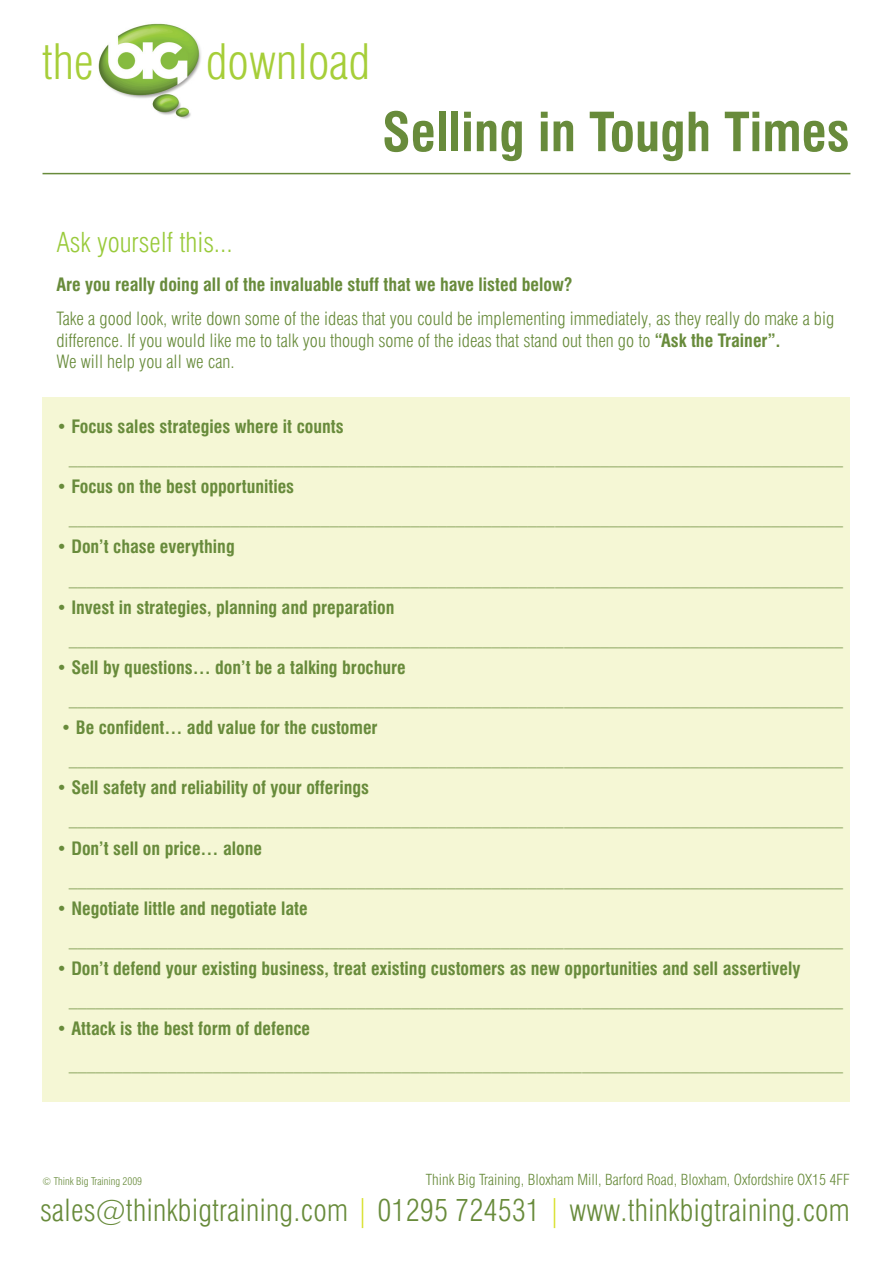
<style>
.page{position:relative;width:893px;height:1263px;background:#fff}
.page>*{position:absolute;margin:0;border:0;box-sizing:border-box;transform-origin:0 0}
.t1{font:700 condensed 52.5px "Swiss 721 BT";color:#688b3b}
.t2{font:300 condensed 48px "Swiss 721 BT";color:#a6ce39}
.t3{font:300 condensed 30px "Swiss 721 BT";letter-spacing:.005em;color:#688b3b}
.t4{font:300 condensed 27px "Swiss 721 BT";color:#99ca3b}
.t5{font:300 condensed 18px/21.6px "Swiss 721 BT";color:#688b3b}
.t6{font:700 condensed 18px "Swiss 721 BT";color:#688b3b}
.t7{font:300 condensed 15px "Swiss 721 BT";color:#688b3b}
.t8{font:300 condensed 10.5px "Swiss 721 BT";color:#688b3b}
.s1{font-weight:700}
.s2{color:#d6df21}
</style>
<div class="page">
<div style="left:43px;top:397px;width:807px;height:704px;background:#f5f7d5"></div>
<img style="left:98px;top:23px;width:103px;height:96px">
<hr style="left:43px;top:173px;width:807px;height:1px;background:#688b3b">
<h2 class="t2" style="left:42px;top:44px;width:54px">the</h2>
<h2 class="t2" style="left:206px;top:44px;width:166px">download</h2>
<h1 class="t1" style="left:382px;top:112px;width:469px">Selling in Tough Times</h1>
<h3 class="t4" style="left:56px;top:232px;width:178px">Ask yourself this...</h3>
<p class="t6" style="left:56px;top:277px;width:518px">Are you really doing all of the invaluable stuff that we have listed below?</p>
<p class="t5" style="left:56px;top:309px;width:779px">Take a good look, write down some of the ideas that you could be implementing immediately, as they really do make a big difference. If you would like me to talk you though some of the ideas that stand out then go to <span class="s1">“Ask the Trainer”.<br></span>We will help you all we can.</p>
<p class="t6" style="left:56px;top:419px;width:289px">• Focus sales strategies where it counts</p>
<p class="t5" style="left:69px;top:447px;width:776px">______________________________________________________________________________________</p>
<p class="t6" style="left:56px;top:480px;width:239px">• Focus on the best opportunities</p>
<p class="t5" style="left:69px;top:508px;width:776px">______________________________________________________________________________________</p>
<p class="t6" style="left:56px;top:540px;width:180px">• Don’t chase everything</p>
<p class="t5" style="left:69px;top:568px;width:776px">______________________________________________________________________________________</p>
<p class="t6" style="left:56px;top:600px;width:340px">• Invest in strategies, planning and preparation</p>
<p class="t5" style="left:69px;top:628px;width:775px">______________________________________________________________________________________</p>
<p class="t6" style="left:56px;top:660px;width:351px">• Sell by questions… don’t be a talking brochure</p>
<p class="t5" style="left:69px;top:688px;width:775px">______________________________________________________________________________________</p>
<p class="t6" style="left:61px;top:720px;width:318px">• Be confident… add value for the customer</p>
<p class="t5" style="left:69px;top:748px;width:776px">______________________________________________________________________________________</p>
<p class="t6" style="left:56px;top:781px;width:314px">• Sell safety and reliability of your offerings</p>
<p class="t5" style="left:69px;top:809px;width:776px">______________________________________________________________________________________</p>
<p class="t6" style="left:56px;top:841px;width:207px">• Don’t sell on price… alone</p>
<p class="t5" style="left:69px;top:869px;width:776px">______________________________________________________________________________________</p>
<p class="t6" style="left:56px;top:901px;width:253px">• Negotiate little and negotiate late</p>
<p class="t5" style="left:69px;top:929px;width:775px">______________________________________________________________________________________</p>
<p class="t6" style="left:56px;top:961px;width:746px">• Don’t defend your existing business, treat existing customers as new opportunities and sell assertively</p>
<p class="t5" style="left:69px;top:989px;width:776px">______________________________________________________________________________________</p>
<p class="t6" style="left:56px;top:1022px;width:255px">• Attack is the best form of defence</p>
<p class="t5" style="left:69px;top:1053px;width:775px">______________________________________________________________________________________</p>
<p class="t7" style="left:426px;top:1174px;width:425px">Think Big Training, Bloxham Mill, Barford Road, Bloxham, Oxfordshire OX15 4FF</p>
<h3 class="t3" style="left:40px;top:1199px;width:811px">sales@thinkbigtraining.com <span class="s2">|</span> 01295 724531 <span class="s2">|</span> www.thinkbigtraining.com</h3>
<p class="t8" style="left:43px;top:1177px;width:101px">© Think Big Training 2009</p>
</div>
